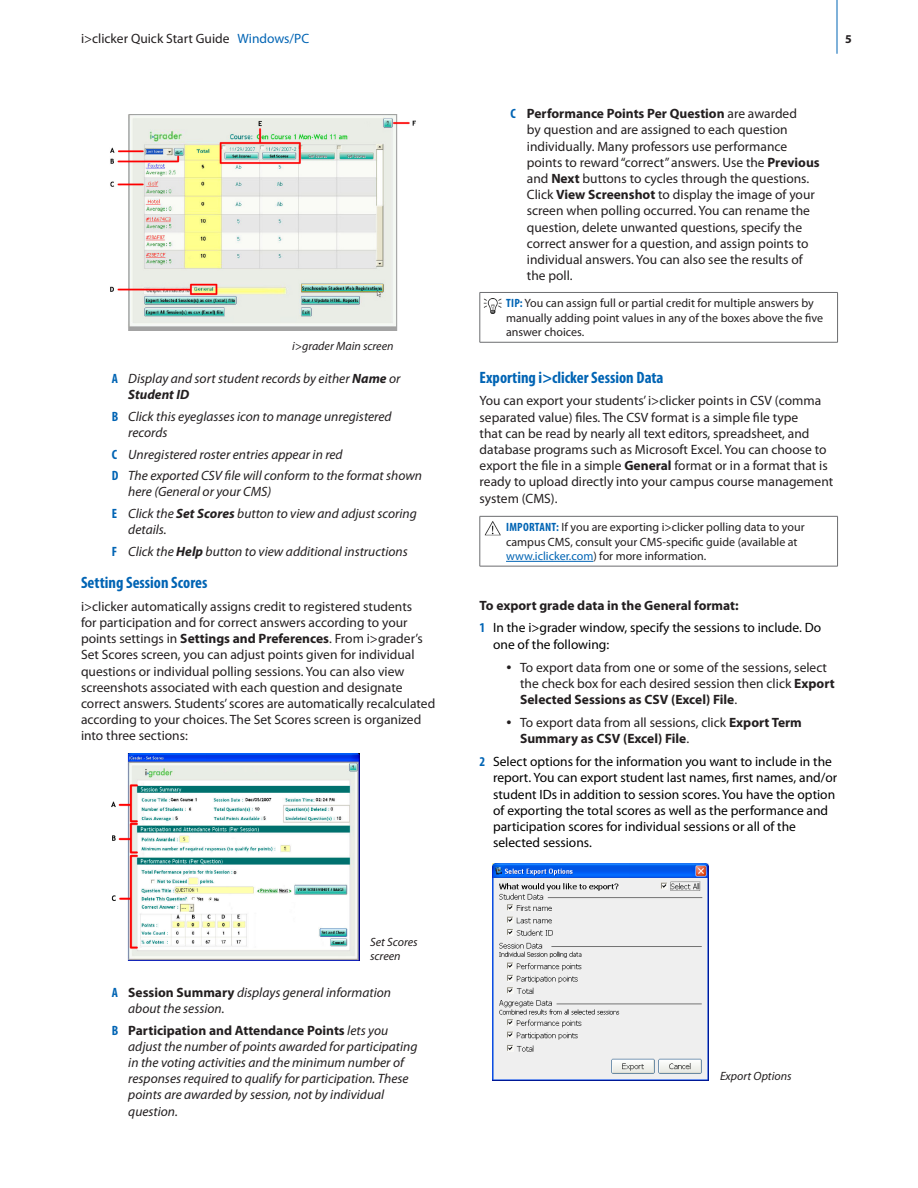
<style>
.page{position:relative;width:918px;height:1188px;background:#fff}
.page>*{position:absolute;margin:0;border:0;box-sizing:border-box;transform-origin:0 0}
.Guide_Subhead{font:700 condensed 16.5px "Myriad Pro";color:#0064b4}
.Body{font:13.5px/16.2px "Myriad Pro";color:#231f20}
.Diagram_Labels{font:italic 13.5px/16.2px "Myriad Pro";color:#231f20}
.Diagram_Labels-2{font:13.5px/16.2px "Myriad Pro";color:#231f20}
.Number_Step{font:13.5px/16.2px "Myriad Pro";color:#000}
.Bullet{font:13.5px/16.2px "Myriad Pro";color:#231f20}
.Numbered_Step_Head{font:700 13.5px "Myriad Pro";color:#231f20}
.Callout_Box{font:12px/14.4px "Myriad Pro";color:#231f20}
.t1{font:italic 12px/14.4px "Myriad Pro";color:#231f20}
.t2{font:700 12px "Myriad Pro";color:#231f20}
.s1{color:#0064b4}
.s2{font-weight:700;font-style:normal;font-stretch:condensed;color:#0064b4}
.s3{font-weight:700}
.s4{font-weight:700;font-style:normal}
.s5{font-weight:700;font-stretch:condensed;color:#0064b4}
.s6{font-size:18px}
</style>
<div class="page">
<hr style="left:837px;top:0;width:1px;height:54px;background:#0064b4">
<img style="left:110px;top:115px;width:306px;height:216px">
<img style="left:111px;top:754px;width:249px;height:206px">
<hr style="left:480px;top:292px;width:358px;height:1px;background:#6c6d70">
<hr style="left:480px;top:293px;width:1px;height:49px;background:#6c6d70">
<hr style="left:837px;top:293px;width:1px;height:49px;background:#6c6d70">
<hr style="left:480px;top:342px;width:358px;height:1px;background:#6c6d70">
<hr style="left:480px;top:516px;width:358px;height:1px;background:#6c6d70">
<hr style="left:480px;top:517px;width:1px;height:49px;background:#6c6d70">
<hr style="left:837px;top:517px;width:1px;height:49px;background:#6c6d70">
<hr style="left:480px;top:566px;width:358px;height:1px;background:#6c6d70">
<hr style="left:506px;top:561px;width:87px;height:1px;background:#0064b4">
<img style="left:483px;top:299px;width:19px;height:15px">
<img style="left:484px;top:521px;width:17px;height:14px">
<img style="left:493px;top:863px;width:216px;height:218px">
<p class="Body" style="left:81px;top:30px;width:230px">i&gt;clicker Quick Start Guide <span class="s1">Windows/PC</span></p>
<p class="t2" style="left:845px;top:31px;width:8px">5</p>
<p class="t1" style="left:292px;top:338px;width:103px">i&gt;grader Main screen</p>
<p class="Diagram_Labels" style="left:128px;top:370px;width:274px;text-indent:-16px"><span class="s2">A</span> Display and sort student records by either <span class="s3">Name</span> or<br><span class="s3">Student ID</span></p>
<p class="Diagram_Labels" style="left:128px;top:408px;width:265px;text-indent:-16px"><span class="s2">B</span> Click this eyeglasses icon to manage unregistered records</p>
<p class="Diagram_Labels" style="left:112px;top:446px;width:233px"><span class="s2">C</span> Unregistered roster entries appear in red</p>
<p class="Diagram_Labels" style="left:128px;top:467px;width:295px;text-indent:-16px"><span class="s2">D</span> The exported CSV file will conform to the format shown here (General or your CMS)</p>
<p class="Diagram_Labels" style="left:128px;top:505px;width:290px;text-indent:-16px"><span class="s2">E</span> Click the <span class="s3">Set Scores</span> button to view and adjust scoring details.</p>
<p class="Diagram_Labels" style="left:112px;top:543px;width:298px"><span class="s2">F</span> Click the <span class="s3">Help</span> button to view additional instructions</p>
<p class="Guide_Subhead" style="left:81px;top:572px;width:128px">Setting Session Scores</p>
<p class="Body" style="left:81px;top:598px;width:356px">i&gt;clicker automatically assigns credit to registered students<br>for participation and for correct answers according to your points settings in <span class="s3">Settings and Preferences</span>. From i&gt;grader’s Set Scores screen, you can adjust points given for individual questions or individual polling sessions. You can also view screenshots associated with each question and designate correct answers. Students’ scores are automatically recalculated according to your choices. The Set Scores screen is organized into three sections:</p>
<p class="t1" style="left:370px;top:935px;width:49px">Set Scores screen</p>
<p class="Diagram_Labels" style="left:128px;top:984px;width:264px;text-indent:-16px"><span class="s2">A</span> <span class="s4">Session Summary</span> displays general information about the session.</p>
<p class="Diagram_Labels" style="left:128px;top:1022px;width:291px;text-indent:-16px"><span class="s2">B</span> <span class="s4">Participation and Attendance Points</span> lets you adjust the number of points awarded for participating in the voting activities and the minimum number of responses required to qualify for participation. These points are awarded by session, not by individual question.</p>
<p class="Diagram_Labels-2" style="left:527px;top:105px;width:294px;text-indent:-16px"><span class="s5">C</span> <span class="s3">Performance Points Per Question</span> are awarded<br>by question and are assigned to each question individually. Many professors use performance points to reward “correct” answers. Use the <span class="s3">Previous </span>and <span class="s3">Next</span> buttons to cycles through the questions.<br>Click <span class="s3">View Screenshot</span> to display the image of your screen when polling occurred. You can rename the question, delete unwanted questions, specify the correct answer for a question, and assign points to individual answers. You can also see the results of the poll.</p>
<p class="Callout_Box" style="left:506px;top:296px;width:319px"><span class="s5">TIP:</span> You can assign full or partial credit for multiple answers by manually adding point values in any of the boxes above the five answer choices.</p>
<p class="Guide_Subhead" style="left:480px;top:367px;width:185px">Exporting i&gt;clicker Session Data</p>
<p class="Body" style="left:480px;top:393px;width:355px">You can export your students’ i&gt;clicker points in CSV (comma separated value) files. The CSV format is a simple file type<br>that can be read by nearly all text editors, spreadsheet, and database programs such as Microsoft Excel. You can choose to export the file in a simple <span class="s3">General</span> format or in a format that is ready to upload directly into your campus course management system (CMS).</p>
<p class="Callout_Box" style="left:506px;top:520px;width:300px"><span class="s5">IMPORTANT:</span> If you are exporting i&gt;clicker polling data to your campus CMS, consult your CMS-specific guide (available at <span class="s1">www.iclicker.com</span>) for more information.</p>
<p class="Numbered_Step_Head" style="left:480px;top:596px;width:261px">To export grade data in the General format:</p>
<p class="Number_Step" style="left:493px;top:620px;width:330px;text-indent:-14px"><span class="s5">1</span> In the i&gt;grader window, specify the sessions to include. Do one of the following:</p>
<p class="Bullet" style="left:520px;top:659px;width:316px;text-indent:-14px"><span class="s6">•</span> To export data from one or some of the sessions, select the check box for each desired session then click <span class="s3">Export<br>Selected Sessions as CSV (Excel) File</span>.</p>
<p class="Bullet" style="left:520px;top:714px;width:283px;text-indent:-14px"><span class="s6">•</span> To export data from all sessions, click <span class="s3">Export Term<br>Summary as CSV (Excel) File</span>.</p>
<p class="Number_Step" style="left:493px;top:753px;width:346px;text-indent:-14px"><span class="s5">2</span> Select options for the information you want to include in the report. You can export student last names, first names, and/or student IDs in addition to session scores. You have the option of exporting the total scores as well as the performance and participation scores for individual sessions or all of the selected sessions.</p>
<p class="t1" style="left:720px;top:1068px;width:73px">Export Options</p>
</div>
